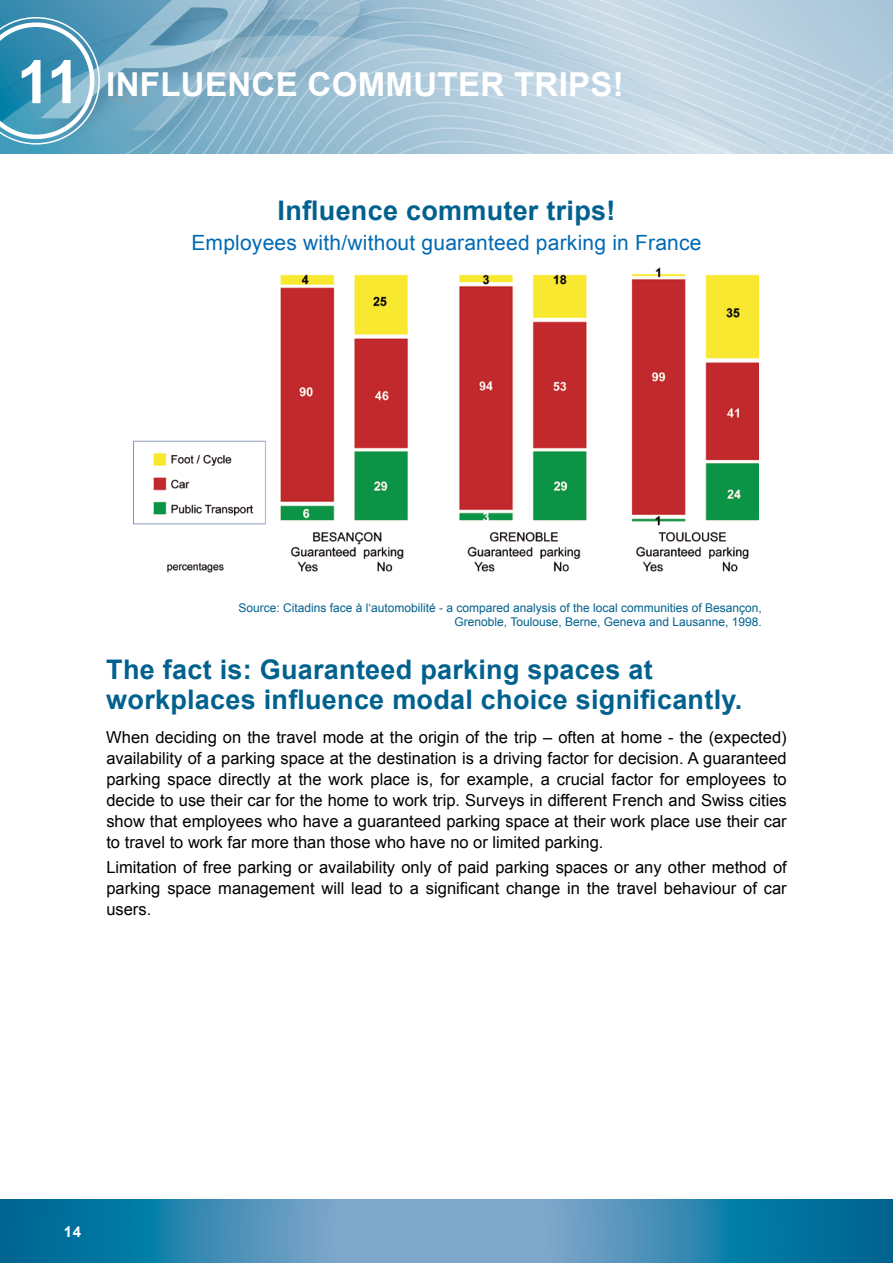
<style>
.page{position:relative;width:893px;height:1263px;background:#fff}
.page>*{position:absolute;margin:0;border:0;box-sizing:border-box;transform-origin:0 0}
.t1{font:700 33px "Arial";letter-spacing:.01em;color:#fff}
.t2{font:700 27px/30px "Arial";letter-spacing:.01em;color:#00618e}
.t3{font:21px "Arial";letter-spacing:.01em;color:#006ab3}
.t4{font:16.5px/21px "Arial";color:#000;text-align:justify}
.t5{font:700 15px "Arial";color:#fff}
.t6{font:12px/14.4px "Arial";color:#00618e;text-align:right}
</style>
<div class="page">
<svg style="left:0;top:1199px;width:893px;height:64px;background:#3d8bb3"></svg>
<img style="left:133px;top:267px;width:625px;height:306px">
<svg style="left:0;top:0;width:893px;height:153px;background:#a1c3d6"></svg>
<h1 class="t1" style="left:106px;top:63px;width:76px">Influe</h1>
<h1 class="t1" style="left:227px;top:63px;width:157px">nce commu</h1>
<h1 class="t1" style="left:438px;top:63px;width:188px">ter trips !</h1>
<h2 class="t2" style="left:278px;top:196px;width:339px">Influence commuter trips!</h2>
<p class="t3" style="left:191px;top:228px;width:512px">Employees with/without guaranteed parking in France</p>
<p class="t6" style="left:238px;top:600px;width:525px">Source: Citadins face à l‘automobilité - a compared analysis of the local communities of Besançon,<br>Grenoble, Toulouse, Berne, Geneva and Lausanne, 1998.</p>
<h2 class="t2" style="left:106px;top:655px;width:637px">The fact is: Guaranteed parking spaces at workplaces influence modal choice significantly.</h2>
<p class="t4" style="left:106px;top:726px;width:682px">When deciding on the travel mode at the origin of the trip – often at home - the (expected) availability of a parking space at the destination is a driving factor for decision. A guaranteed parking space directly at the work place is, for example, a crucial factor for employees to decide to use their car for the home to work trip. Surveys in different French and Swiss cities show that employees who have a guaranteed parking space at their work place use their car to travel to work far more than those who have no or limited parking.</p>
<p class="t4" style="left:106px;top:857px;width:682px">Limitation of free parking or availability only of paid parking spaces or any other method of parking space management will lead to a significant change in the travel behaviour of car users.</p>
<p class="t5" style="left:64px;top:1221px;width:19px">14</p>
</div>
